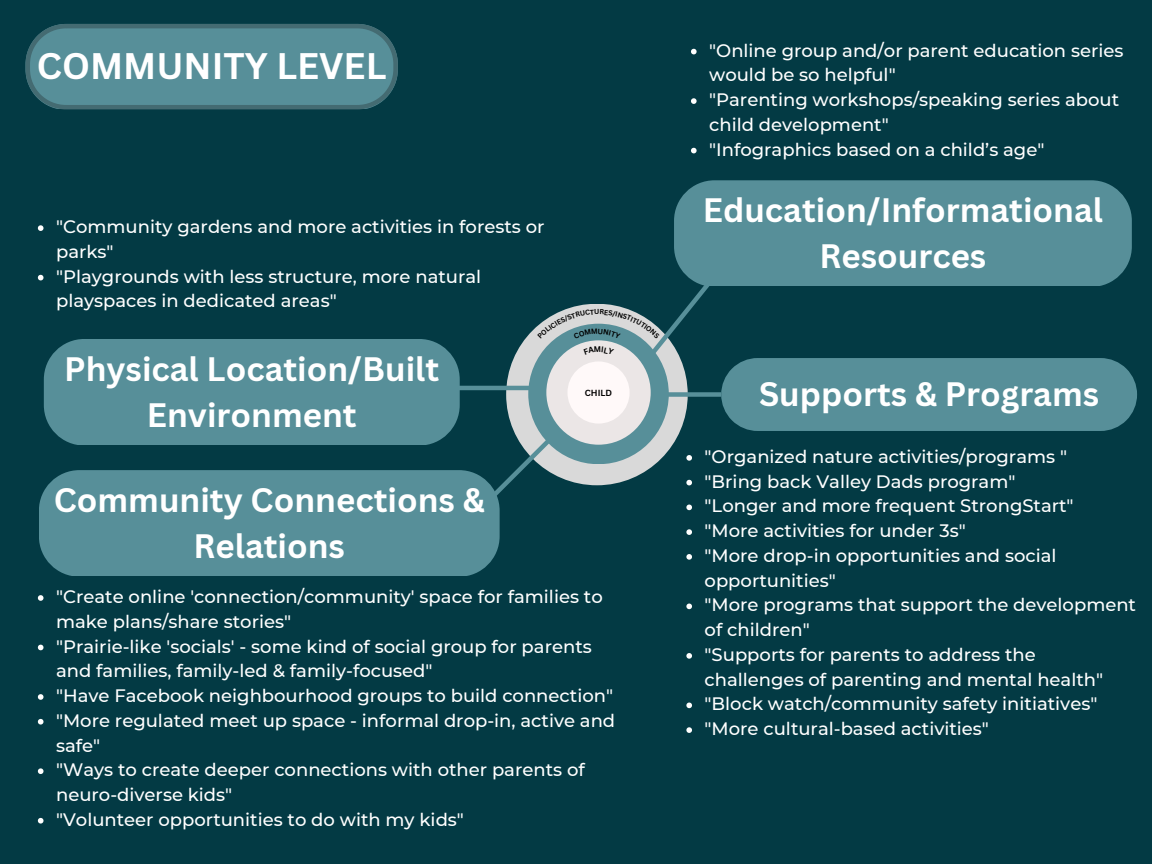
<style>
.page{position:relative;width:1152px;height:864px;background:#033a44}
.page>*{position:absolute;margin:0;border:0;box-sizing:border-box;transform-origin:0 0}
.t1{font:700 36px "Canva Sans";color:#fff}
.t2{font:700 33px/46.2px "Canva Sans";color:#fff;text-align:center}
.t3{font:500 18px/24.8px "Montserrat";color:#fff}
.t4{font:700 8.7px "Canva Sans";color:#000}
</style>
<div class="page">
<svg style="left:26px;top:24px;width:372px;height:85px;background:#518790"></svg>
<div style="left:39px;top:470px;width:461px;height:105px;background:#578f99;border-radius:40px"></div>
<div style="left:674px;top:180px;width:458px;height:106px;background:#578f99;border-radius:40px"></div>
<div style="left:44px;top:339px;width:416px;height:105px;background:#578f99;border-radius:40px"></div>
<hr style="left:449px;top:386px;width:88px;height:4px;background:#578f99">
<svg style="left:38px;top:595px;width:6px;height:6px"></svg>
<svg style="left:38px;top:645px;width:6px;height:5px"></svg>
<svg style="left:38px;top:694px;width:6px;height:6px"></svg>
<svg style="left:38px;top:719px;width:6px;height:6px"></svg>
<svg style="left:38px;top:768px;width:6px;height:6px"></svg>
<svg style="left:38px;top:818px;width:6px;height:6px"></svg>
<svg style="left:38px;top:225px;width:6px;height:6px"></svg>
<svg style="left:38px;top:275px;width:6px;height:5px"></svg>
<svg style="left:686px;top:529px;width:6px;height:6px"></svg>
<svg style="left:686px;top:554px;width:6px;height:6px"></svg>
<svg style="left:686px;top:604px;width:6px;height:5px"></svg>
<svg style="left:686px;top:653px;width:6px;height:6px"></svg>
<svg style="left:686px;top:703px;width:6px;height:5px"></svg>
<svg style="left:686px;top:727px;width:6px;height:6px"></svg>
<svg style="left:691px;top:49px;width:6px;height:5px"></svg>
<svg style="left:691px;top:98px;width:6px;height:6px"></svg>
<svg style="left:691px;top:148px;width:6px;height:5px"></svg>
<svg style="left:487px;top:262px;width:650px;height:248px"></svg>
<h1 class="t1" style="left:37px;top:41px;width:351px">COMMUNITY LEVEL</h1>
<p class="t3" style="left:56px;top:214px;width:490px">"Community gardens and more activities in forests or parks"<br>"Playgrounds with less structure, more natural playspaces in dedicated areas"</p>
<h2 class="t2" style="left:64px;top:345px;width:377px">Physical Location/Built<br>Environment</h2>
<h2 class="t2" style="left:54px;top:476px;width:432px">Community Connections &amp;<br>Relations</h2>
<p class="t4" style="left:585px;top:386px;width:29px">CHILD</p>
<p class="t3" style="left:56px;top:584px;width:561px">"Create online 'connection/community' space for families to make plans/share stories"<br>"Prairie-like 'socials' - some kind of social group for parents and families, family-led &amp; family-focused"<br>"Have Facebook neighbourhood groups to build connection" "More regulated meet up space - informal drop-in, active and safe"<br>"Ways to create deeper connections with other parents of neuro-diverse kids"<br>"Volunteer opportunities to do with my kids"</p>
<p class="t3" style="left:709px;top:38px;width:416px">"Online group and/or parent education series would be so helpful"<br>"Parenting workshops/speaking series about child development"<br>"Infographics based on a child’s age"</p>
<h2 class="t2" style="left:703px;top:186px;width:402px">Education/Informational<br>Resources</h2>
<h2 class="t2" style="left:759px;top:371px;width:342px">Supports &amp; Programs</h2>
<p class="t3" style="left:705px;top:444px;width:433px">"Organized nature activities/programs "<br>"Bring back Valley Dads program"<br>"Longer and more frequent StrongStart"<br>"More activities for under 3s"<br>"More drop-in opportunities and social opportunities"<br>"More programs that support the development of children"<br>"Supports for parents to address the challenges of parenting and mental health" "Block watch/community safety initiatives" "More cultural-based activities"</p>
</div>
